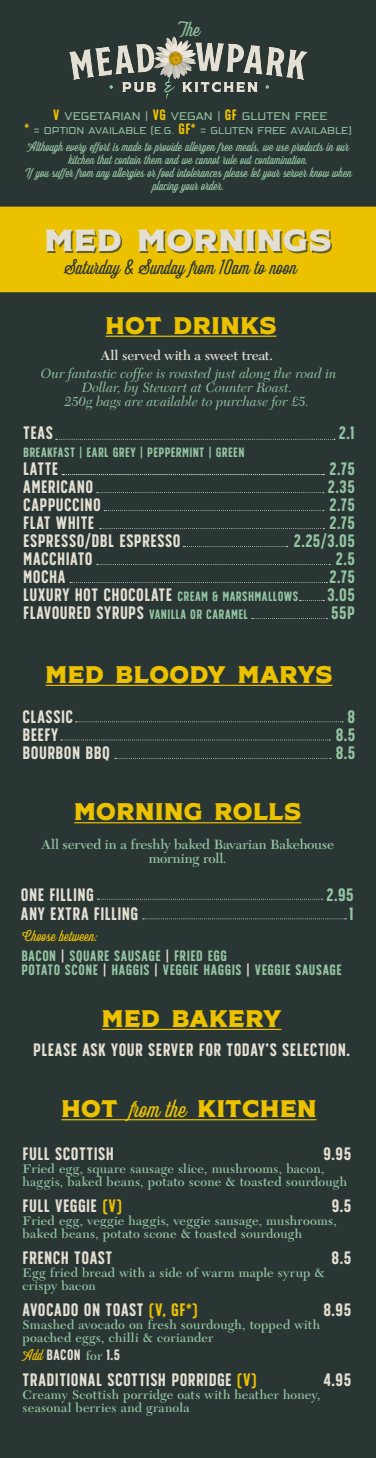
<style>
.page{position:relative;width:376px;height:1458px;background:#fff}
.page>*{position:absolute;margin:0;border:0;box-sizing:border-box;transform-origin:0 0}
.t1{font:30.6px "SS Nickson Four";letter-spacing:.02em;color:#e3dfd2;scale:1.05 1}
.t2{font:24px "SS Nickson Four";letter-spacing:.02em;color:#ebc100}
.t3{font:20px "SS Nickson Seven";letter-spacing:.005em;color:#2a3634}
.t4{font:19.75px "SS Nickson Seven";color:#93c4a2}
.t5{font:18px/18px "SS Nickson Six";letter-spacing:.025em;color:#e3dfd2}
.t6{font:18px/18px "SS Nickson Six";letter-spacing:.02em;color:#93c4a2;text-align:right}
.t7{font:15px/14px "SS Nickson Six";letter-spacing:.035em;color:#93c4a2}
.t8{font:15px "SS Nickson Seven";color:#ebc100}
.t9{font:15px "SS Nickson Six";letter-spacing:.025em;color:#e3dfd2}
.t10{font:italic 14px/14px "New Caledonia LT Std";letter-spacing:-.005em;color:#93c4a2;text-align:center}
.t11{font:600 14px/14px "New Caledonia LT Std";letter-spacing:-.01em;color:#93c4a2;text-align:center}
.t12{font:600 14px "New Caledonia LT Std";letter-spacing:-.01em;color:#e3dfd2}
.t13{font:13.5px "SS Nickson Six";letter-spacing:.025em;color:#93c4a2}
.t14{font:600 13px/13px "New Caledonia LT Std";letter-spacing:.02em;color:#93c4a2}
.t15{font:13px/13px "SS Nickson Seven";color:#93c4a2;text-align:center}
.t16{font:13px "SS Nickson Five";color:#93c4a2}
.t17{font:11.5px "SS Nickson Five";color:#93c4a2}
.s1{font-family:"SS Nickson Six";font-size:15px;color:#ebc100}
.s2{font-size:13.5px;color:#93c4a2}
.s3{font-size:18px;color:#e3dfd2}
.s4{color:#e3dfd2}
.s5{font-family:"SS Nickson Seven"}
.s6{color:#ebc100}
.s7{font-family:"SS Nickson Seven";color:#ebc100}
.s8{font-family:"New Caledonia LT Std";font-weight:600;font-size:13px;color:#93c4a2}
</style>
<div class="page">
<div style="left:0;top:0;width:375px;height:1458px;background:#2a3634"></div>
<div style="left:0;top:207px;width:375px;height:85px;background:#ebc100"></div>
<div style="left:47px;top:231px;width:284px;height:22px;background:#2a3634;opacity:.71"></div>
<div style="left:24px;top:254px;width:312px;height:32px;border:1px solid #ebc100"></div>
<hr style="left:74px;top:822px;width:227px;height:1px;background:#ebc100">
<svg style="left:97px;top:899px;width:225px;height:1px"></svg>
<svg style="left:142px;top:918px;width:204px;height:1px"></svg>
<hr style="left:46px;top:685px;width:286px;height:1px;background:#ebc100">
<svg style="left:76px;top:721px;width:266px;height:1px"></svg>
<svg style="left:61px;top:739px;width:268px;height:1px"></svg>
<svg style="left:115px;top:758px;width:215px;height:1px"></svg>
<hr style="left:105px;top:336px;width:171px;height:1px;background:#ebc100">
<hr style="left:102px;top:1029px;width:179px;height:1px;background:#ebc100">
<hr style="left:61px;top:1119px;width:255px;height:1px;background:#ebc100">
<img style="left:64px;top:30px;width:247px;height:70px">
<svg style="left:56px;top:439px;width:278px;height:1px"></svg>
<svg style="left:62px;top:474px;width:261px;height:1px"></svg>
<svg style="left:97px;top:492px;width:226px;height:1px"></svg>
<svg style="left:104px;top:510px;width:219px;height:1px"></svg>
<svg style="left:100px;top:528px;width:223px;height:1px"></svg>
<svg style="left:183px;top:546px;width:104px;height:1px"></svg>
<svg style="left:97px;top:564px;width:232px;height:1px"></svg>
<svg style="left:70px;top:582px;width:256px;height:1px"></svg>
<svg style="left:299px;top:600px;width:24px;height:1px"></svg>
<svg style="left:251px;top:618px;width:75px;height:1px"></svg>
<h3 class="t4" style="left:176px;top:18px;width:25px">The</h3>
<p class="t16" style="left:53px;top:107px;width:275px"><span class="s1">V</span> VEGETARIAN | <span class="s1">VG</span> VEGAN | <span class="s1">GF</span> GLUTEN FREE</p>
<p class="t17" style="left:24px;top:123px;width:328px"><span class="s1">*</span> = OPTION AVAILABLE (E.G. <span class="s1">GF*</span> = GLUTEN FREE AVAILABLE)</p>
<p class="t15" style="left:25px;top:140px;width:328px">Although every effort is made to provide allergen free meals, we use products in our kitchen that contain them and we cannot rule out contamination.<br>If you suffer from any allergies or food intolerances please let your server know when placing your order.</p>
<h1 class="t1" style="left:45px;top:213px;width:274px">MED MORNINGS</h1>
<h3 class="t3" style="left:64px;top:255px;width:233px">Saturday &amp; Sunday from 10am to noon</h3>
<h2 class="t2" style="left:105px;top:304px;width:172px">HOT DRINKS</h2>
<p class="t12" style="left:101px;top:347px;width:173px">All served with a sweet treat.</p>
<p class="t10" style="left:41px;top:367px;width:297px">Our fantastic coffee is roasted just along the road in<br>Dollar, by Stewart at Counter Roast.<br>250g bags are available to purchase for £5.</p>
<h3 class="t5" style="left:23px;top:424px;width:31px">TEAS</h3>
<p class="t13" style="left:23px;top:445px;width:222px">BREAKFAST | EARL GREY | PEPPERMINT | GREEN</p>
<h3 class="t5" style="left:23px;top:460px;width:276px">LATTE<br>AMERICANO<br>CAPPUCCINO<br>FLAT WHITE<br>ESPRESSO/DBL ESPRESSO<br>MACCHIATO<br>MOCHA<br>LUXURY HOT CHOCOLATE <span class="s2">CREAM &amp; MARSHMALLOWS</span></h3>
<p class="t13" style="left:23px;top:607px;width:226px"><span class="s3">FLAVOURED SYRUPS</span> VANILLA OR CARAMEL</p>
<h3 class="t6" style="left:329px;top:415px;width:27px;line-height:36px;text-align:center">2.1<br>2.75</h3>
<h3 class="t6" style="left:293px;top:478px;width:62px">2.35<br>2.75<br>2.75<br>2.25/3.05<br>2.5<br>2.75<br>3.05<br>55P</h3>
<h2 class="t2" style="left:46px;top:653px;width:288px">MED BLOODY MARYS</h2>
<h3 class="t5" style="left:23px;top:707px;width:88px">CLASSIC<br>BEEFY<br>BOURBON BBQ</h3>
<h3 class="t6" style="left:335px;top:707px;width:21px;text-align:justify;text-indent:12px">8<br>8.5<br>8.5</h3>
<h2 class="t2" style="left:74px;top:790px;width:228px">MORNING ROLLS</h2>
<p class="t11" style="left:41px;top:837px;width:294px">All served in a freshly baked Bavarian Bakehouse morning roll.</p>
<h3 class="t5" style="left:21px;top:885px;width:119px;line-height:19px">ONE FILLING<br>ANY EXTRA FILLING</h3>
<h3 class="t6" style="left:326px;top:885px;width:28px;line-height:19px">2.95<br>1</h3>
<p class="t8" style="left:21px;top:927px;width:78px">Choose between:</p>
<p class="t7" style="left:21px;top:949px;width:321px">BACON <span class="s4">|</span> SQUARE SAUSAGE <span class="s4">|</span> FRIED EGG<br>POTATO SCONE <span class="s4">|</span> HAGGIS <span class="s4">|</span> VEGGIE HAGGIS <span class="s4">|</span> VEGGIE SAUSAGE</p>
<h2 class="t2" style="left:102px;top:997px;width:181px">MED BAKERY</h2>
<h3 class="t5" style="left:33px;top:1040px;width:317px">PLEASE ASK YOUR SERVER FOR TODAY’S SELECTION.</h3>
<h2 class="t2" style="left:61px;top:1087px;width:256px">HOT <span class="s5">from the</span> KITCHEN</h2>
<h3 class="t5" style="left:23px;top:1145px;width:93px">FULL SCOTTISH</h3>
<h3 class="t5" style="left:323px;top:1145px;width:29px">9.95</h3>
<p class="t14" style="left:23px;top:1163px;width:325px">Fried egg, square sausage slice, mushrooms, bacon, haggis, baked beans, potato scone &amp; toasted sourdough</p>
<h3 class="t5" style="left:23px;top:1197px;width:101px">FULL VEGGIE <span class="s6">(V)</span></h3>
<h3 class="t5" style="left:331px;top:1197px;width:21px">9.5</h3>
<p class="t14" style="left:23px;top:1215px;width:315px">Fried egg, veggie haggis, veggie sausage, mushrooms, baked beans, potato scone &amp; toasted sourdough</p>
<h3 class="t5" style="left:23px;top:1249px;width:91px">FRENCH TOAST</h3>
<h3 class="t5" style="left:331px;top:1249px;width:21px">8.5</h3>
<p class="t14" style="left:23px;top:1267px;width:303px">Egg fried bread with a side of warm maple syrup &amp; crispy bacon</p>
<h3 class="t5" style="left:23px;top:1301px;width:176px">AVOCADO ON TOAST <span class="s6">(V, GF*)</span></h3>
<h3 class="t5" style="left:323px;top:1301px;width:29px">8.95</h3>
<p class="t14" style="left:23px;top:1319px;width:298px">Smashed avocado on fresh sourdough, topped with poached eggs, chilli &amp; coriander</p>
<p class="t9" style="left:23px;top:1346px;width:99px"><span class="s7">Add</span> BACON <span class="s8">for</span> 1.5</p>
<h3 class="t5" style="left:23px;top:1371px;width:235px">TRADITIONAL SCOTTISH PORRIDGE <span class="s6">(V)</span></h3>
<h3 class="t5" style="left:323px;top:1371px;width:29px">4.95</h3>
<p class="t14" style="left:23px;top:1389px;width:299px">Creamy Scottish porridge oats with heather honey, seasonal berries and granola</p>
</div>
